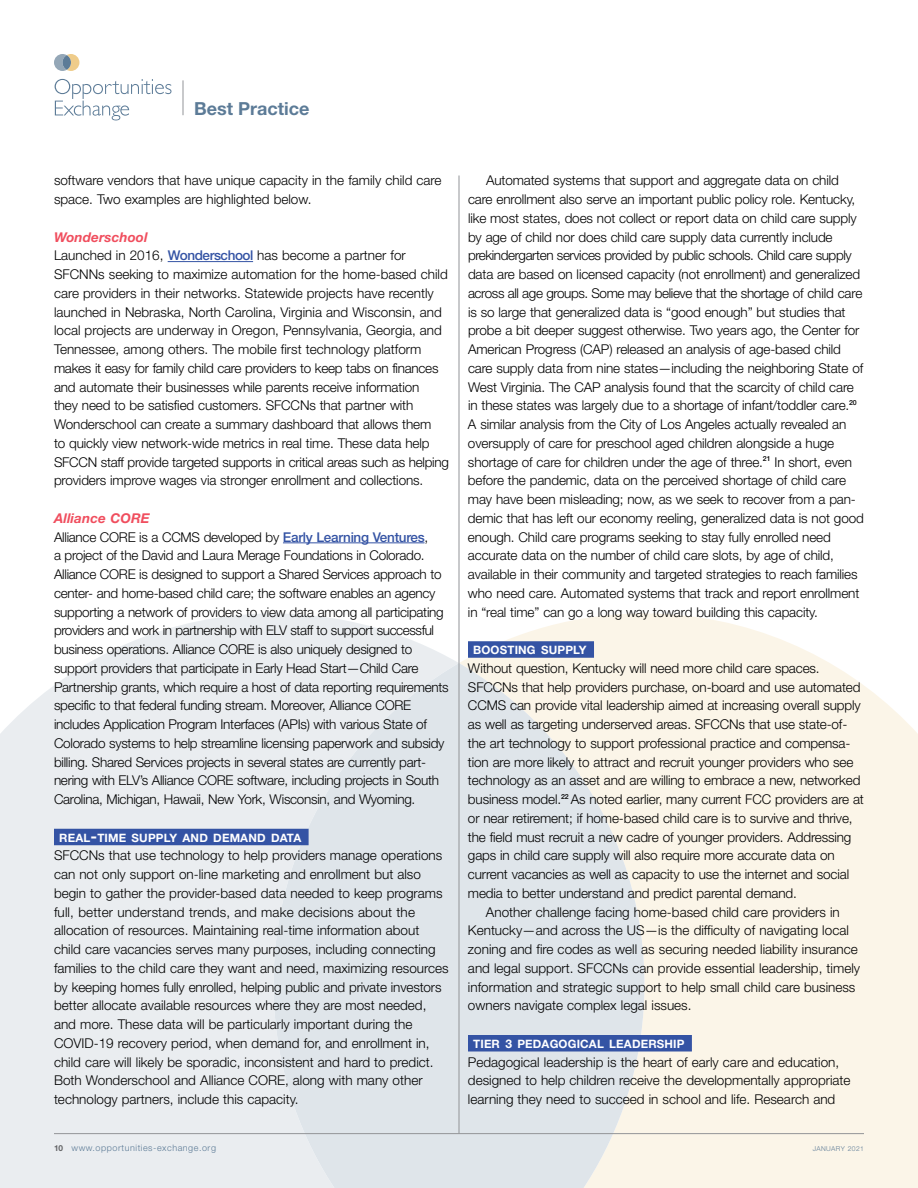
<style>
.page{position:relative;width:918px;height:1188px;background:#fff}
.page>*{position:absolute;margin:0;border:0;box-sizing:border-box;transform-origin:0 0}
.t1{font:700 18px "Helvetica Neue LT Std";color:#5c7b97}
.t2{font:300 13.5px/18.8px "Helvetica Neue LT Std";letter-spacing:-.01em;color:#000}
.t3{font:700 11.55px "Helvetica Neue LT Std";letter-spacing:.015em;color:#fff}
.t4{font:300 9px "Helvetica Neue LT Std";letter-spacing:.06em;color:#5d7b96}
.t5{font:300 6.75px "Helvetica Neue LT Std";letter-spacing:.06em;color:#5d7b96}
.s1{font-weight:700;font-style:italic;color:#f04e5e}
.s2{font-weight:500;color:#3453a4}
.s3{font-size:16.5px}
.s4{font-size:12px}
.s5{font-weight:700;font-size:8.25px;color:#636466}
</style>
<div class="page">
<svg style="left:460px;top:613px;width:458px;height:575px;background:#fbf5e9"></svg>
<svg style="left:0;top:613px;width:459px;height:575px;background:#ebeef1"></svg>
<svg style="left:274px;top:663px;width:370px;height:525px;background:#e3e7ea"></svg>
<svg style="left:54px;top:54px;width:25px;height:17px"></svg>
<svg style="left:62px;top:55px;width:9px;height:15px"></svg>
<svg style="left:55px;top:79px;width:116px;height:41px"></svg>
<hr style="left:54px;top:1133px;width:810px;height:1px;background:#939598">
<hr style="left:183px;top:80px;width:1px;height:35px;background:#939598">
<div style="left:468px;top:641px;width:126px;height:17px;background:#3453a4"></div>
<div style="left:468px;top:1035px;width:224px;height:17px;background:#3453a4"></div>
<hr style="left:168px;top:261px;width:85px;height:1px;background:#3453a4">
<hr style="left:283px;top:543px;width:142px;height:1px;background:#3453a4">
<div style="left:54px;top:829px;width:255px;height:16px;background:#3453a4"></div>
<hr style="left:459px;top:176px;width:1px;height:958px;background:#939598">
<h1 class="t1" style="left:194px;top:97px;width:117px">Best Practice</h1>
<p class="t2" style="left:54px;top:171px;width:389px">software vendors that have unique capacity in the family child care space. Two examples are highlighted below.</p>
<p class="t2" style="left:54px;top:227px;width:396px"><span class="s1">Wonderschool<br></span>Launched in 2016, <span class="s2">Wonderschool</span> has become a partner for SFCNNs seeking to maximize automation for the home-based child care providers in their networks. Statewide projects have recently launched in Nebraska, North Carolina, Virginia and Wisconsin, and local projects are underway in Oregon, Pennsylvania, Georgia, and Tennessee, among others. The mobile first technology platform makes it easy for family child care providers to keep tabs on finances and automate their businesses while parents receive information<br>they need to be satisfied customers. SFCCNs that partner with Wonderschool can create a summary dashboard that allows them<br>to quickly view network-wide metrics in real time. These data help SFCCN staff provide targeted supports in critical areas such as helping providers improve wages via stronger enrollment and collections.</p>
<p class="t2" style="left:54px;top:508px;width:396px"><span class="s1">Alliance CORE<br></span>Alliance CORE is a CCMS developed by <span class="s2">Early Learning Ventures</span>,<br>a project of the David and Laura Merage Foundations in Colorado.<br>Alliance CORE is designed to support a Shared Services approach to center- and home-based child care; the software enables an agency supporting a network of providers to view data among all participating providers and work in partnership with ELV staff to support successful business operations. Alliance CORE is also uniquely designed to support providers that participate in Early Head Start—Child Care Partnership grants, which require a host of data reporting requirements specific to that federal funding stream. Moreover, Alliance CORE includes Application Program Interfaces (APIs) with various State of Colorado systems to help streamline licensing paperwork and subsidy billing. Shared Services projects in several states are currently part&shy;nering with ELV’s Alliance CORE software, including projects in South Carolina, Michigan, Hawaii, New York, Wisconsin, and Wyoming.</p>
<p class="t3" style="left:59px;top:830px;width:244px">REAL<span class="s3">-</span>TIME SUPPLY AND DEMAND DATA</p>
<p class="t2" style="left:54px;top:846px;width:396px">SFCCNs that use technology to help providers manage operations can not only support on-line marketing and enrollment but also begin to gather the provider-based data needed to keep programs full, better understand trends, and make decisions about the allocation of resources. Maintaining real-time information about child care vacancies serves many purposes, including connecting families to the child care they want and need, maximizing resources by keeping homes fully enrolled, helping public and private investors better allocate available resources where they are most needed, and more. These data will be particularly important during the COVID-19 recovery period, when demand for, and enrollment in, child care will likely be sporadic, inconsistent and hard to predict.<br>Both Wonderschool and Alliance CORE, along with many other technology partners, include this capacity.</p>
<p class="t2" style="left:468px;top:171px;width:397px;text-indent:18px">Automated systems that support and aggregate data on child care enrollment also serve an important public policy role. Kentucky, like most states, does not collect or report data on child care supply by age of child nor does child care supply data currently include prekindergarten services provided by public schools. Child care supply data are based on licensed capacity (not enrollment) and generalized across all age groups. Some may believe that the shortage of child care is so large that generalized data is “good enough” but studies that probe a bit deeper suggest otherwise. Two years ago, the Center for American Progress (CAP) released an analysis of age-based child care supply data from nine states—including the neighboring State of West Virginia. The CAP analysis found that the scarcity of child care in these states was largely due to a shortage of infant/toddler care.<sup>20<br></sup>A similar analysis from the City of Los Angeles actually revealed an oversupply of care for preschool aged children alongside a huge shortage of care for children under the age of three.<sup>21</sup> In short, even before the pandemic, data on the perceived shortage of child care may have been misleading; now, as we seek to recover from a pan&shy;demic that has left our economy reeling, generalized data is not good enough. Child care programs seeking to stay fully enrolled need accurate data on the number of child care slots, by age of child, available in their community and targeted strategies to reach families who need care. Automated systems that track and report enrollment in “real time” can go a long way toward building this capacity.</p>
<p class="t3" style="left:473px;top:643px;width:115px">BOOSTING SUPPLY</p>
<p class="t2" style="left:468px;top:658px;width:353px">Without question, Kentucky will need more child care spaces.</p>
<p class="t2" style="left:468px;top:677px;width:394px">SFCCNs that help providers purchase, on-board and use automated</p>
<p class="t2" style="left:468px;top:696px;width:394px">CCMS can provide vital leadership aimed at increasing overall supply</p>
<p class="t2" style="left:468px;top:715px;width:381px">as well as targeting underserved areas. SFCCNs that use state-of-</p>
<p class="t2" style="left:468px;top:733px;width:384px">the art technology to support professional practice and compensa-</p>
<p class="t2" style="left:468px;top:752px;width:387px">tion are more likely to attract and recruit younger providers who see</p>
<p class="t2" style="left:468px;top:771px;width:394px">technology as an asset and are willing to embrace a new, networked</p>
<p class="t2" style="left:468px;top:790px;width:397px">business model.<sup>22</sup> As noted earlier, many current FCC providers are at</p>
<p class="t2" style="left:468px;top:808px;width:386px">or near retirement; if home-based child care is to survive and thrive,</p>
<p class="t2" style="left:468px;top:827px;width:385px">the field must recruit a new cadre of younger providers. Addressing</p>
<p class="t2" style="left:468px;top:846px;width:368px">gaps in child care supply will also require more accurate data on</p>
<p class="t2" style="left:468px;top:865px;width:383px">current vacancies as well as capacity to use the internet and social</p>
<p class="t2" style="left:468px;top:883px;width:330px">media to better understand and predict parental demand.</p>
<p class="t2" style="left:486px;top:902px;width:355px">Another challenge facing home-based child care providers in</p>
<p class="t2" style="left:468px;top:921px;width:382px">Kentucky—and across the US—is the difficulty of navigating local</p>
<p class="t2" style="left:468px;top:940px;width:391px">zoning and fire codes as well as securing needed liability insurance</p>
<p class="t2" style="left:468px;top:958px;width:394px">and legal support. SFCCNs can provide essential leadership, timely</p>
<p class="t2" style="left:468px;top:977px;width:389px">information and strategic support to help small child care business</p>
<p class="t2" style="left:468px;top:996px;width:225px">owners navigate complex legal issues.</p>
<p class="t3" style="left:473px;top:1036px;width:213px">TIER <span class="s4">3</span> PEDAGOGICAL LEADERSHIP</p>
<p class="t2" style="left:468px;top:1052px;width:384px">Pedagogical leadership is the heart of early care and education, designed to help children receive the developmentally appropriate learning they need to succeed in school and life. Research and</p>
<p class="t4" style="left:54px;top:1143px;width:164px"><span class="s5">10</span> www.opportunities-exchange.org</p>
<p class="t5" style="left:813px;top:1145px;width:53px">JANUARY 2021</p>
</div>
